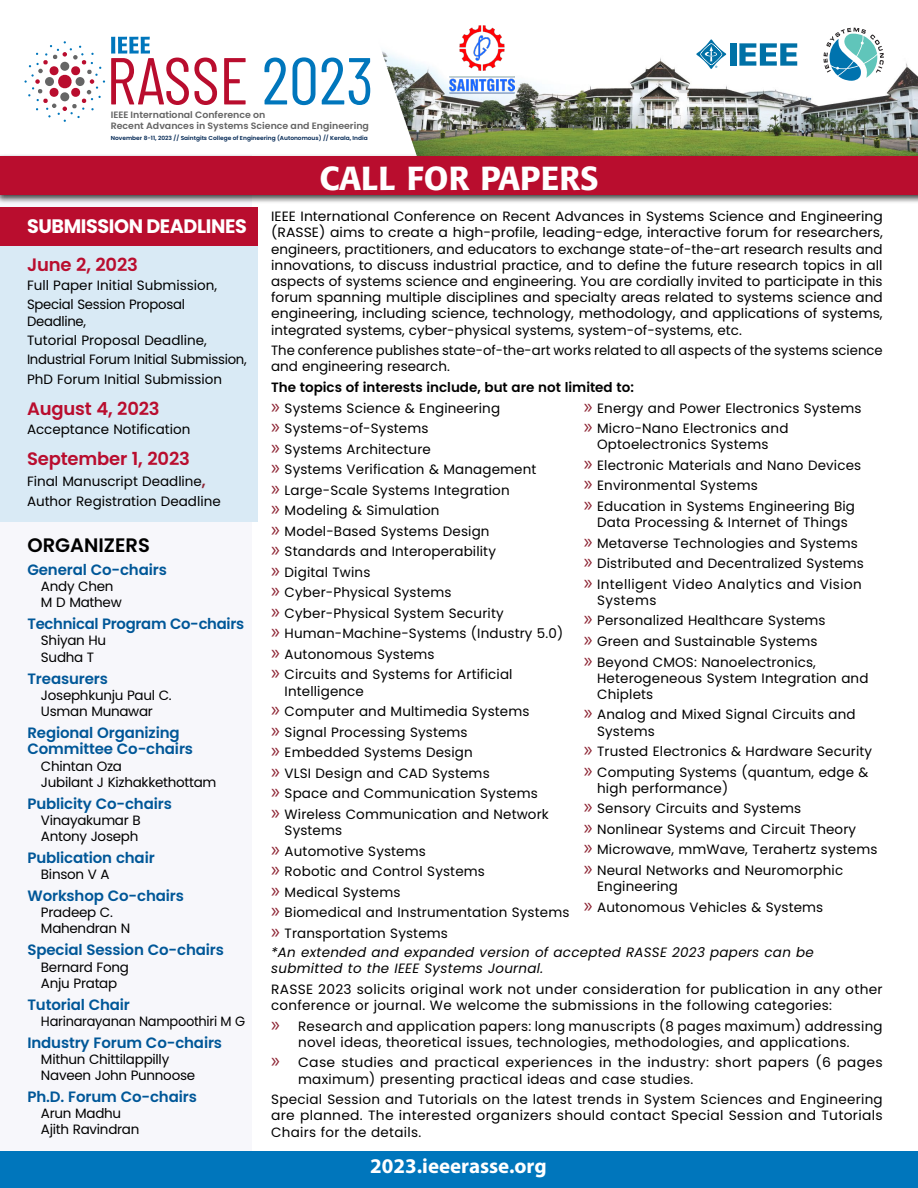
<style>
.page{position:relative;width:918px;height:1188px;background:#fff}
.page>*{position:absolute;margin:0;border:0;box-sizing:border-box;transform-origin:0 0}
.t1{font:66.3px "Barlow Condensed";color:#b90d2e}
.t2{font:500 33px "Formata";color:#fff}
.t3{font:700 21px "Myriad Pro";color:#fff}
.t4{font:700 19.5px "Poppins";letter-spacing:-.02em;color:#fff}
.t5{font:600 19.5px "Poppins";color:#000}
.t6{font:600 18px "Poppins";letter-spacing:-.01em;color:#b90d2e}
.t7{font:600 15px/16.5px "Poppins";letter-spacing:-.01em;color:#005798}
.t8{font:13.5px/20.5px "Poppins";letter-spacing:.01em;color:#000}
.t9{font:13.5px/16.2px "Poppins";letter-spacing:-.02em;color:#000}
.t10{font:13.5px/16.2px "Poppins";letter-spacing:.01em;color:#000;scale:1.04 1}
.t11{font:italic 13.5px/16.2px "Poppins";letter-spacing:.02em;color:#000}
.t12{font:600 13.5px "Poppins";color:#000}
.t13{font:13.5px "Poppins";letter-spacing:-.02em;color:#000;scale:.96 1}
.t14{font:600 9.3px/11.2px "Poppins";color:#656565}
.t15{font:600 5.7px "Poppins";color:#022754}
.s1{color:#0076bc}
.s2{font-weight:600;font-size:15px;color:#8c2332}
.s3{font-family:"Myriad Pro";font-size:21px;color:#8c2332}
</style>
<div class="page">
<img style="left:382px;top:43px;width:536px;height:110px">
<div style="left:0;top:156px;width:251px;height:1020px;background:#f7f7fb"></div>
<div style="left:0;top:153px;width:918px;height:51px;background:#000;opacity:.75"></div>
<div style="left:0;top:156px;width:918px;height:38px;background:#b90d2e"></div>
<div style="left:0;top:228px;width:258px;height:294px;background:#d9eaf5"></div>
<div style="left:0;top:1152px;width:918px;height:36px;background:#0076bc"></div>
<div style="left:730px;top:43px;width:6px;height:23px;background:#0071a6"></div>
<svg style="left:739px;top:43px;width:58px;height:23px"></svg>
<svg style="left:696px;top:39px;width:30px;height:30px"></svg>
<svg style="left:824px;top:28px;width:60px;height:53px"></svg>
<svg style="left:111px;top:37px;width:39px;height:17px"></svg>
<svg style="left:24px;top:41px;width:81px;height:81px"></svg>
<div style="left:0;top:207px;width:258px;height:39px;background:#b90d2e"></div>
<img style="left:449px;top:26px;width:65px;height:68px">
<h1 class="t1" style="left:106px;top:33px;width:269px">RASSE <span class="s1">2023</span></h1>
<p class="t14" style="left:111px;top:109px;width:260px">IEEE International Conference on<br>Recent Advances in Systems Science and Engineering</p>
<p class="t15" style="left:111px;top:135px;width:258px">November 8-11, 2023 // Saintgits College of Engineering (Autonomous) // Kerala, India</p>
<h3 class="t4" style="left:27px;top:215px;width:221px">SUBMISSION DEADLINES</h3>
<h3 class="t6" style="left:27px;top:254px;width:113px">June 2, 2023</h3>
<p class="t8" style="left:27px;top:276px;width:192px;line-height:19.5px">Full Paper Initial Submission,<br>Special Session Proposal</p>
<p class="t8" style="left:27px;top:311px;width:221px;line-height:19.5px">Deadline,<br>Tutorial Proposal Deadline,<br>Industrial Forum Initial Submission,<br>PhD Forum Initial Submission</p>
<h3 class="t6" style="left:27px;top:398px;width:134px">August 4, 2023</h3>
<p class="t8" style="left:27px;top:419px;width:165px">Acceptance Notification</p>
<h3 class="t6" style="left:27px;top:448px;width:164px">September 1, 2023</h3>
<p class="t8" style="left:27px;top:472px;width:195px;line-height:19.5px">Final Manuscript Deadline<span class="s2">,<br></span>Author Registration Deadline</p>
<h3 class="t5" style="left:27px;top:534px;width:124px">ORGANIZERS</h3>
<p class="t7" style="left:27px;top:562px;width:141px">General Co-chairs</p>
<p class="t9" style="left:41px;top:578px;width:82px">Andy Chen<br>M D Mathew</p>
<p class="t7" style="left:27px;top:616px;width:218px">Technical Program Co-chairs</p>
<p class="t9" style="left:41px;top:633px;width:67px">Shiyan Hu<br>Sudha T</p>
<p class="t7" style="left:27px;top:670px;width:82px">Treasurers</p>
<p class="t9" style="left:41px;top:687px;width:132px">Josephkunju Paul C.<br>Usman Munawar</p>
<p class="t7" style="left:27px;top:724px;width:167px">Regional Organizing<br>Committee Co-chairs</p>
<p class="t9" style="left:41px;top:758px;width:177px">Chintan Oza<br>Jubilant J Kizhakkethottam</p>
<p class="t7" style="left:27px;top:795px;width:146px">Publicity Co-chairs</p>
<p class="t9" style="left:41px;top:812px;width:101px">Vinayakumar B<br>Antony Joseph</p>
<p class="t7" style="left:27px;top:850px;width:129px">Publication chair</p>
<p class="t8" style="left:41px;top:864px;width:70px">Binson V A</p>
<p class="t7" style="left:27px;top:888px;width:158px">Workshop Co-chairs</p>
<p class="t9" style="left:41px;top:905px;width:91px">Pradeep C.<br>Mahendran N</p>
<p class="t7" style="left:27px;top:942px;width:198px">Special Session Co-chairs</p>
<p class="t9" style="left:41px;top:959px;width:89px">Bernard Fong<br>Anju Pratap</p>
<p class="t7" style="left:27px;top:996px;width:104px">Tutorial Chair</p>
<p class="t13" style="left:41px;top:1013px;width:214px">Harinarayanan Nampoothiri M G</p>
<p class="t7" style="left:27px;top:1034px;width:196px">Industry Forum Co-chairs</p>
<p class="t9" style="left:41px;top:1051px;width:156px">Mithun Chittilappilly<br>Naveen John Punnoose</p>
<p class="t7" style="left:27px;top:1089px;width:171px">Ph.D. Forum Co-chairs</p>
<p class="t9" style="left:41px;top:1106px;width:100px">Arun Madhu<br>Ajith Ravindran</p>
<h2 class="t2" style="left:319px;top:158px;width:281px">CALL FOR PAPERS</h2>
<p class="t8" style="left:271px;top:208px;width:613px;line-height:16.2px;text-align:justify">IEEE International Conference on Recent Advances in Systems Science and Engineering (RASSE) aims to create a high-profile, leading-edge, interactive forum for researchers, engineers, practitioners, and educators to exchange state-of-the-art research results and innovations, to discuss industrial practice, and to define the future research topics in all aspects of systems science and engineering. You are cordially invited to participate in this forum spanning multiple disciplines and specialty areas related to systems science and engineering, including science, technology, methodology, and applications of systems, integrated systems, cyber-physical systems, system-of-systems, etc.</p>
<p class="t8" style="left:271px;top:342px;width:613px;line-height:16.2px">The conference publishes state-of-the-art works related to all aspects of the systems science and engineering research.</p>
<p class="t12" style="left:271px;top:379px;width:364px">The topics of interests include, but are not limited to:</p>
<p class="t8" style="left:271px;top:398px;width:294px"><span class="s3">»</span> Systems Science &amp; Engineering<br><span class="s3">»</span> Systems-of-Systems<br><span class="s3">»</span> Systems Architecture<br><span class="s3">»</span> Systems Verification &amp; Management<br><span class="s3">»</span> Large-Scale Systems Integration<br><span class="s3">»</span> Modeling &amp; Simulation<br><span class="s3">»</span> Model-Based Systems Design<br><span class="s3">»</span> Standards and Interoperability<br><span class="s3">»</span> Digital Twins<br><span class="s3">»</span> Cyber-Physical Systems<br><span class="s3">»</span> Cyber-Physical System Security<br><span class="s3">»</span> Human-Machine-Systems (Industry 5.0) <span class="s3">»</span> Autonomous Systems<br><span class="s3">»</span> Circuits and Systems for Artificial</p>
<p class="t8" style="left:271px;top:681px;width:279px;text-indent:14px">Intelligence<br><span class="s3">»</span> Computer and Multimedia Systems<br><span class="s3">»</span> Signal Processing Systems<br><span class="s3">»</span> Embedded Systems Design<br><span class="s3">»</span> VLSI Design and CAD Systems<br><span class="s3">»</span> Space and Communication Systems <span class="s3">»</span> Wireless Communication and Network</p>
<p class="t8" style="left:271px;top:820px;width:300px;text-indent:14px">Systems<br><span class="s3">»</span> Automotive Systems<br><span class="s3">»</span> Robotic and Control Systems<br><span class="s3">»</span> Medical Systems<br><span class="s3">»</span> Biomedical and Instrumentation Systems <span class="s3">»</span> Transportation Systems</p>
<p class="t8" style="left:584px;top:398px;width:279px"><span class="s3">»</span> Energy and Power Electronics Systems <span class="s3">»</span> Micro-Nano Electronics and</p>
<p class="t8" style="left:584px;top:435px;width:279px;text-indent:14px">Optoelectronics Systems<br><span class="s3">»</span> Electronic Materials and Nano Devices <span class="s3">»</span> Environmental Systems<br><span class="s3">»</span> Education in Systems Engineering Big</p>
<p class="t8" style="left:584px;top:512px;width:282px;text-align:center">Data Processing &amp; Internet of Things<br><span class="s3">»</span> Metaverse Technologies and Systems <span class="s3">»</span> Distributed and Decentralized Systems <span class="s3">»</span> Intelligent Video Analytics and Vision</p>
<p class="t8" style="left:584px;top:590px;width:244px;text-indent:14px">Systems<br><span class="s3">»</span> Personalized Healthcare Systems <span class="s3">»</span> Green and Sustainable Systems <span class="s3">»</span> Beyond CMOS: Nanoelectronics,</p>
<p class="t8" style="left:597px;top:670px;width:273px;line-height:16.2px">Heterogeneous System Integration and<br>Chiplets</p>
<p class="t8" style="left:597px;top:707px;width:260px;line-height:16.2px;text-indent:-14px"><span class="s3">»</span> Analog and Mixed Signal Circuits and<br>Systems</p>
<p class="t8" style="left:584px;top:741px;width:290px"><span class="s3">»</span> Trusted Electronics &amp; Hardware Security <span class="s3">»</span> Computing Systems (quantum, edge &amp;</p>
<p class="t8" style="left:584px;top:778px;width:295px;text-indent:14px">high performance)<br><span class="s3">»</span> Sensory Circuits and Systems<br><span class="s3">»</span> Nonlinear Systems and Circuit Theory<br><span class="s3">»</span> Microwave, mmWave, Terahertz systems <span class="s3">»</span> Neural Networks and Neuromorphic</p>
<p class="t8" style="left:584px;top:876px;width:241px;text-indent:14px">Engineering<br><span class="s3">»</span> Autonomous Vehicles &amp; Systems</p>
<p class="t11" style="left:271px;top:945px;width:544px">*An extended and expanded version of accepted RASSE 2023 papers can be submitted to the IEEE Systems Journal.</p>
<p class="t8" style="left:271px;top:981px;width:613px;line-height:16.2px">RASSE 2023 solicits original work not under consideration for publication in any other conference or journal. We welcome the submissions in the following categories:</p>
<p class="t8" style="left:271px;top:1018px;width:613px;line-height:16.2px;text-align:center"><span class="s3">»</span> Research and application papers: long manuscripts (8 pages maximum) addressing novel ideas, theoretical issues, technologies, methodologies, and applications.</p>
<p class="t10" style="left:298px;top:1055px;width:564px;text-indent:-27px"><span class="s3">»</span> Case studies and practical experiences in the industry: short papers (6 pages maximum) presenting practical ideas and case studies.</p>
<p class="t8" style="left:271px;top:1091px;width:613px;line-height:16.2px;text-align:justify">Special Session and Tutorials on the latest trends in System Sciences and Engineering are planned. The interested organizers should contact Special Session and Tutorials Chairs for the details.</p>
<h3 class="t3" style="left:370px;top:1152px;width:178px">2023.ieeerasse.org</h3>
</div>
